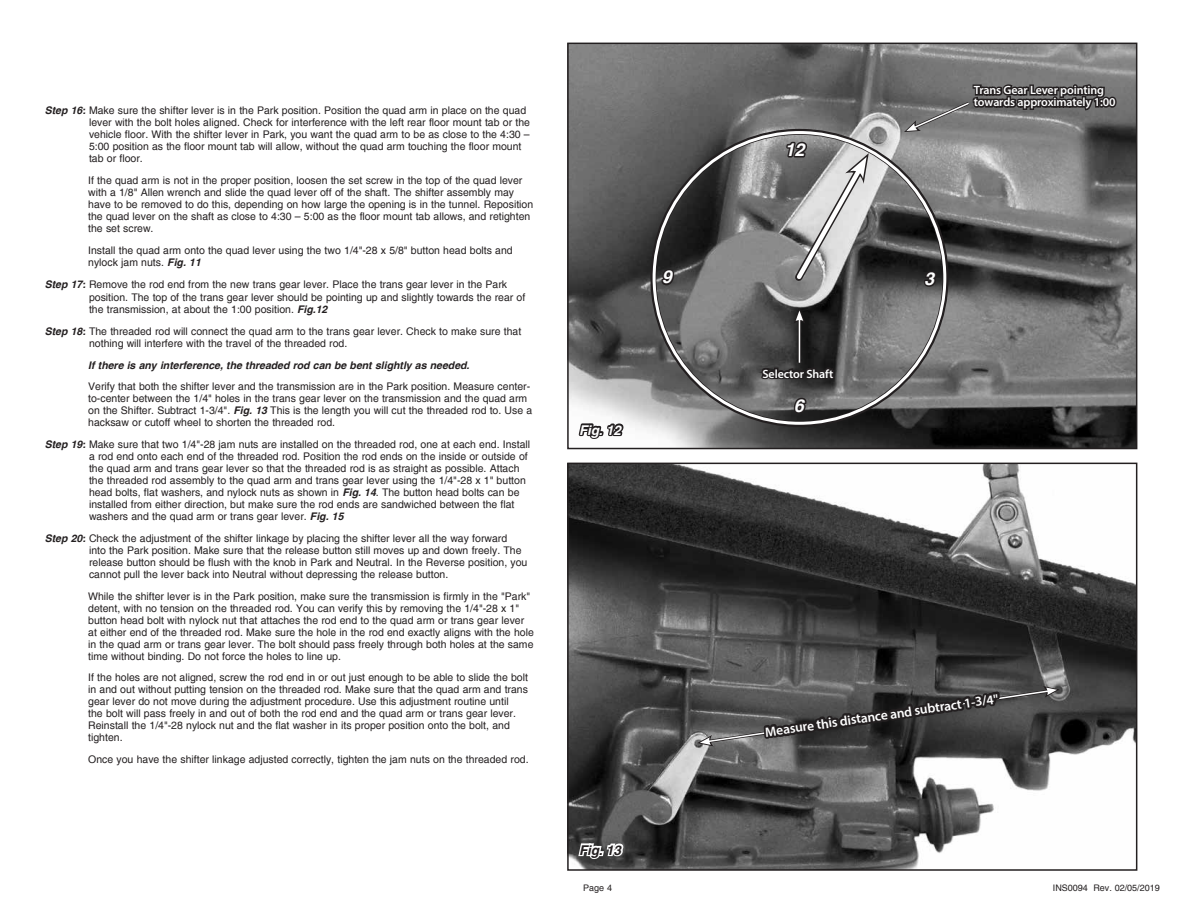
<style>
.page{position:relative;width:1188px;height:918px;background:#fff}
.page>*{position:absolute;margin:0;border:0;box-sizing:border-box;transform-origin:0 0}
.t1{font:italic 700 18px "Helvetica";color:#fff}
.t2{font:600 13.5px "Myriad Pro";color:#fff}
.t3{font:italic 700 13.5px "Helvetica";color:#fff}
.t4{font:italic 700 13.5px "Helvetica";color:#231f20}
.t5{font:600 12px/12px "Myriad Pro";letter-spacing:-.01em;color:#fff}
.t6{font:10.5px/12px "Helvetica";color:#231f20}
.t7{font:italic 700 10.5px "Helvetica";color:#231f20}
.t8{font:9px "Helvetica";color:#231f20}
.s1{font-weight:700;font-style:italic}
</style>
<div class="page">
<img style="left:570px;top:46px;width:564px;height:400px">
<div style="left:567px;top:43px;width:570px;height:406px;border:2px solid #231f20"></div>
<hr style="left:798px;top:318px;width:3px;height:45px;background:#231f20">
<svg style="left:577px;top:421px;width:49px;height:29px"></svg>
<svg style="left:923px;top:268px;width:15px;height:21px"></svg>
<svg style="left:660px;top:268px;width:17px;height:19px"></svg>
<svg style="left:759px;top:336px;width:77px;height:80px;background:#424141"></svg>
<svg style="left:784px;top:139px;width:87px;height:148px;background:#9f9e9e"></svg>
<hr style="left:799px;top:319px;width:1px;height:44px;background:#fff">
<svg style="left:794px;top:308px;width:11px;height:16px"></svg>
<svg style="left:904px;top:52px;width:214px;height:93px;background:#717070"></svg>
<img style="left:570px;top:466px;width:564px;height:402px">
<div style="left:567px;top:463px;width:570px;height:408px;border:2px solid #231f20"></div>
<svg style="left:577px;top:841px;width:48px;height:20px"></svg>
<svg style="left:697px;top:635px;width:363px;height:191px;background:#5c5c5c"></svg>
<p class="t6" style="left:89px;top:105px;width:442px;text-indent:-44px"><span class="s1">Step 16:</span> Make sure the shifter lever is in the Park position. Position the quad arm in place on the quad lever with the bolt holes aligned. Check for interference with the left rear floor mount tab or the vehicle floor. With the shifter lever in Park, you want the quad arm to be as close to the 4:30 – 5:00 position as the floor mount tab will allow, without the quad arm touching the floor mount tab or floor.</p>
<p class="t6" style="left:88px;top:174px;width:447px">If the quad arm is not in the proper position, loosen the set screw in the top of the quad lever with a 1/8" Allen wrench and slide the quad lever off of the shaft. The shifter assembly may have to be removed to do this, depending on how large the opening is in the tunnel. Reposition the quad lever on the shaft as close to 4:30 – 5:00 as the floor mount tab allows, and retighten the set screw.</p>
<p class="t6" style="left:88px;top:244px;width:426px">Install the quad arm onto the quad lever using the two 1/4"-28 x 5/8" button head bolts and nylock jam nuts. <span class="s1">Fig. 11</span></p>
<p class="t6" style="left:89px;top:278px;width:438px;line-height:12.6px;text-indent:-44px"><span class="s1">Step 17:</span> Remove the rod end from the new trans gear lever. Place the trans gear lever in the Park position. The top of the trans gear lever should be pointing up and slightly towards the rear of the transmission, at about the 1:00 position. <span class="s1">Fig.12</span></p>
<p class="t6" style="left:89px;top:325px;width:434px;text-indent:-44px"><span class="s1">Step 18:</span> The threaded rod will connect the quad arm to the trans gear lever. Check to make sure that nothing will interfere with the travel of the threaded rod.</p>
<p class="t7" style="left:88px;top:359px;width:383px">If there is any interference, the threaded rod can be bent slightly as needed.</p>
<p class="t6" style="left:88px;top:381px;width:446px">Verify that both the shifter lever and the transmission are in the Park position. Measure center&shy;to-center between the 1/4" holes in the trans gear lever on the transmission and the quad arm on the Shifter. Subtract 1-3/4". <span class="s1">Fig. 13</span> This is the length you will cut the threaded rod to. Use a hacksaw or cutoff wheel to shorten the threaded rod.</p>
<p class="t6" style="left:89px;top:438px;width:443px;text-indent:-44px"><span class="s1">Step 19:</span> Make sure that two 1/4"-28 jam nuts are installed on the threaded rod, one at each end. Install a rod end onto each end of the threaded rod. Position the rod ends on the inside or outside of the quad arm and trans gear lever so that the threaded rod is as straight as possible. Attach the threaded rod assembly to the quad arm and trans gear lever using the 1/4"-28 x 1" button head bolts, flat washers, and nylock nuts as shown in <span class="s1">Fig. 14</span>. The button head bolts can be installed from either direction, but make sure the rod ends are sandwiched between the flat washers and the quad arm or trans gear lever. <span class="s1">Fig. 15</span></p>
<p class="t6" style="left:89px;top:532px;width:440px;text-indent:-44px"><span class="s1">Step 20:</span> Check the adjustment of the shifter linkage by placing the shifter lever all the way forward<br>into the Park position. Make sure that the release button still moves up and down freely. The release button should be flush with the knob in Park and Neutral. In the Reverse position, you cannot pull the lever back into Neutral without depressing the release button.</p>
<p class="t6" style="left:88px;top:590px;width:447px">While the shifter lever is in the Park position, make sure the transmission is firmly in the "Park" detent, with no tension on the threaded rod. You can verify this by removing the 1/4"-28 x 1" button head bolt with nylock nut that attaches the rod end to the quad arm or trans gear lever at either end of the threaded rod. Make sure the hole in the rod end exactly aligns with the hole in the quad arm or trans gear lever. The bolt should pass freely through both holes at the same time without binding. Do not force the holes to line up.</p>
<p class="t6" style="left:88px;top:672px;width:441px">If the holes are not aligned, screw the rod end in or out just enough to be able to slide the bolt in and out without putting tension on the threaded rod. Make sure that the quad arm and trans gear lever do not move during the adjustment procedure. Use this adjustment routine until<br>the bolt will pass freely in and out of both the rod end and the quad arm or trans gear lever.<br>Reinstall the 1/4"-28 nylock nut and the flat washer in its proper position onto the bolt, and tighten.</p>
<p class="t6" style="left:88px;top:753px;width:442px">Once you have the shifter linkage adjusted correctly, tighten the jam nuts on the threaded rod.</p>
<h1 class="t1" style="left:785px;top:139px;width:21px">12</h1>
<p class="t5" style="left:974px;top:84px;width:143px">Trans Gear Lever pointing towards approximately 1:00</p>
<p class="t3" style="left:579px;top:422px;width:43px">Fig. 12</p>
<h1 class="t1" style="left:662px;top:267px;width:12px">9</h1>
<h1 class="t1" style="left:924px;top:268px;width:12px">3</h1>
<p class="t5" style="left:762px;top:367px;width:72px">Selector Shaft</p>
<h1 class="t1" style="left:794px;top:395px;width:12px">6</h1>
<p class="t4" style="left:579px;top:842px;width:43px">Fig. 13</p>
<p class="t2" style="left:764px;top:723px;width:237px;rotate:-8deg">Measure this distance and subtract 1-3/4"</p>
<p class="t8" style="left:583px;top:883px;width:30px">Page 4</p>
<p class="t8" style="left:1053px;top:883px;width:108px">INS0094 Rev. 02/05/2019</p>
</div>
